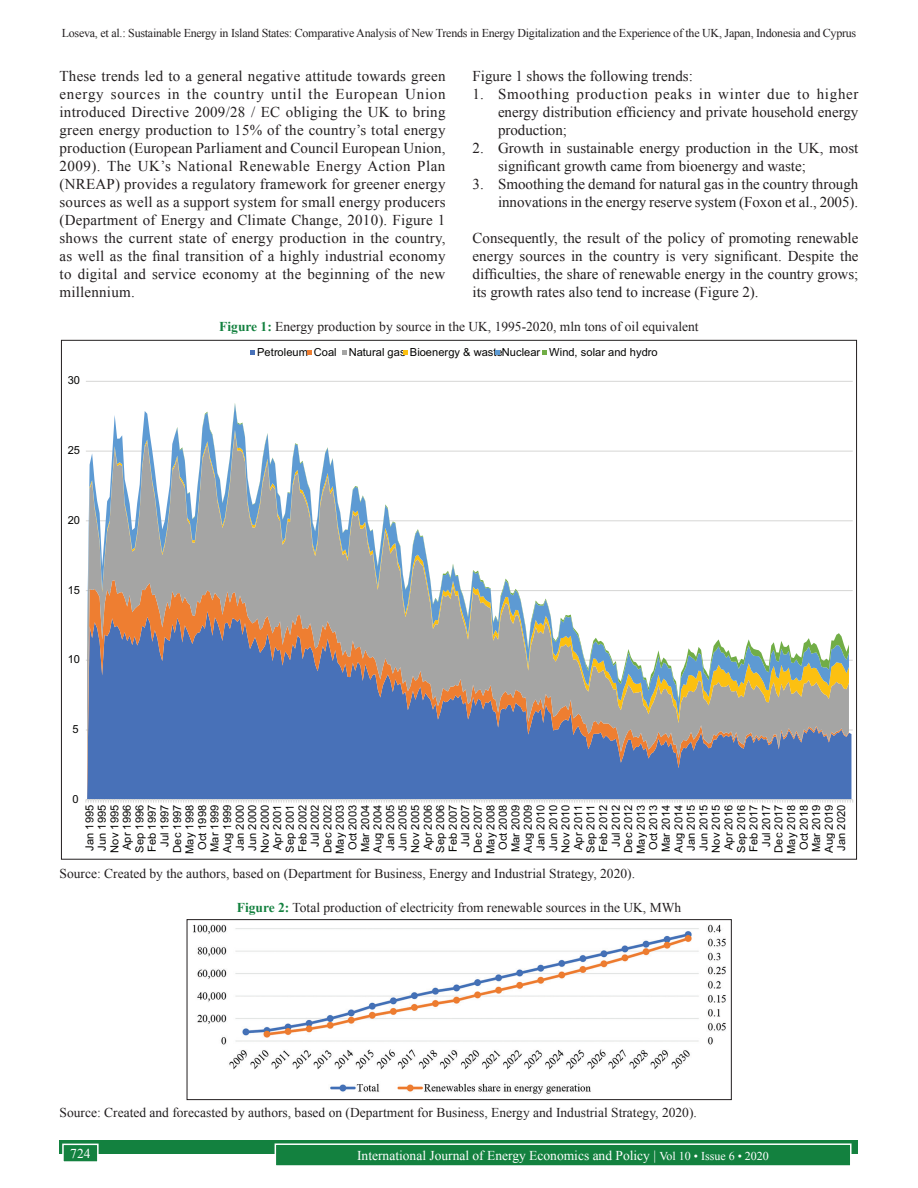
<style>
.page{position:relative;width:918px;height:1188px;background:#fff}
.page>*{position:absolute;margin:0;border:0;box-sizing:border-box;transform-origin:0 0}
.TX{font:15px/18px "Times New Roman";letter-spacing:.01em;color:#231f20;text-align:justify}
.L{font:15px/18px "Times New Roman";color:#231f20;text-align:justify}
.LL{font:15px/18px "Times New Roman";color:#231f20;text-align:right}
.TX_No_After_Space{font:15px "Times New Roman";color:#231f20}
.FGC_SRC{font:13.5px "Times New Roman";color:#231f20}
.FGC{font:13.5px "Times New Roman";color:#231f20}
.Folio{font:13.5px "Times New Roman";color:#fff}
.t1{font:12px "Times New Roman";letter-spacing:-.02em;color:#231f20}
.t2{font:11.1px/12.6px "Arial";color:#050504;text-align:right}
.s1{font-weight:700;color:#13813f}
.s2{font-size:12px}
</style>
<div class="page">
<div style="left:60px;top:1140px;width:798px;height:13px;background:#13813f"></div>
<div style="left:275px;top:1144px;width:576px;height:22px;background:#13813f"></div>
<div style="left:275px;top:1143px;width:577px;height:24px;border:2px solid #fff"></div>
<div style="left:63px;top:1144px;width:35px;height:18px;background:#13813f"></div>
<div style="left:62px;top:1144px;width:37px;height:19px;border:2px solid #fff"></div>
<img style="left:193px;top:924px;width:533px;height:170px">
<div style="left:187px;top:919px;width:545px;height:181px;border:1px solid #231f20"></div>
<hr style="left:86px;top:729px;width:767px;height:2px;background:#d9d9d8">
<hr style="left:86px;top:660px;width:767px;height:1px;background:#d9d9d8">
<hr style="left:86px;top:590px;width:767px;height:1px;background:#d9d9d8">
<hr style="left:86px;top:520px;width:767px;height:1px;background:#d9d9d8">
<hr style="left:86px;top:451px;width:767px;height:1px;background:#d9d9d8">
<hr style="left:86px;top:381px;width:767px;height:1px;background:#d9d9d8">
<div style="left:87px;top:776px;width:762px;height:23px;background:#4871b8"></div>
<svg style="left:87px;top:723px;width:762px;height:53px;background:#5776b1"></svg>
<svg style="left:87px;top:716px;width:762px;height:7px;background:#7184aa"></svg>
<svg style="left:87px;top:701px;width:762px;height:15px;background:#7a87a5"></svg>
<svg style="left:87px;top:403px;width:762px;height:298px"></svg>
<hr style="left:86px;top:799px;width:767px;height:1px;background:#d9d9d8">
<svg style="left:85px;top:800px;width:768px;height:3px"></svg>
<svg style="left:250px;top:350px;width:5px;height:5px"></svg>
<svg style="left:307px;top:350px;width:5px;height:5px"></svg>
<svg style="left:342px;top:350px;width:5px;height:5px"></svg>
<svg style="left:403px;top:350px;width:5px;height:5px"></svg>
<svg style="left:495px;top:350px;width:5px;height:5px"></svg>
<svg style="left:542px;top:350px;width:5px;height:5px"></svg>
<p class="t1" style="left:62px;top:25px;width:796px">Loseva, et al.: Sustainable Energy in Island States: Comparative Analysis of New Trends in Energy Digitalization and the Experience of the UK, Japan, Indonesia and Cyprus</p>
<p class="TX" style="left:60px;top:66px;width:388px">These trends led to a general negative attitude towards green energy sources in the country until the European Union introduced Directive 2009/28 / EC obliging the UK to bring green energy production to 15% of the country’s total energy production (European Parliament and Council European Union, 2009). The UK’s National Renewable Energy Action Plan (NREAP) provides a regulatory framework for greener energy sources as well as a support system for small energy producers (Department of Energy and Climate Change, 2010). Figure 1 shows the current state of energy production in the country, as well as the final transition of a highly industrial economy to digital and service economy at the beginning of the new millennium.</p>
<p class="TX_No_After_Space" style="left:472px;top:65px;width:222px">Figure 1 shows the following trends:</p>
<p class="L" style="left:498px;top:84px;width:362px;text-indent:-26px">1. Smoothing production peaks in winter due to higher energy distribution efficiency and private household energy production;</p>
<p class="L" style="left:498px;top:138px;width:362px;text-indent:-26px">2. Growth in sustainable energy production in the UK, most significant growth came from bioenergy and waste;</p>
<p class="LL" style="left:472px;top:174px;width:387px">3. Smoothing the demand for natural gas in the country through innovations in the energy reserve system (Foxon et al., 2005).</p>
<p class="TX" style="left:472px;top:228px;width:388px">Consequently, the result of the policy of promoting renewable energy sources in the country is very significant. Despite the difficulties, the share of renewable energy in the country grows; its growth rates also tend to increase (Figure 2).</p>
<p class="FGC" style="left:219px;top:317px;width:481px"><span class="s1">Figure 1:</span> Energy production by source in the UK, 1995-2020, mln tons of oil equivalent</p>
<p class="t2" style="left:68px;top:374px;width:14px">30</p>
<p class="t2" style="left:68px;top:444px;width:14px">25</p>
<p class="t2" style="left:68px;top:514px;width:14px">20</p>
<p class="t2" style="left:68px;top:583px;width:14px">15</p>
<p class="t2" style="left:68px;top:653px;width:14px">10</p>
<p class="t2" style="left:73px;top:723px;width:8px">5</p>
<p class="t2" style="left:73px;top:793px;width:8px">0</p>
<p class="t2" style="left:257px;top:346px;width:402px">Petroleum Coal Natural gas Bioenergy &amp; wasteNuclear Wind, solar and hydro</p>
<p class="t2" style="left:83px;top:854px;width:51px;rotate:-90deg">Jan 1995<br>Jun 1995<br>Nov 1995<br>Apr 1996<br>Sep 1996<br>Feb 1997<br>Jul 1997<br>Dec 1997<br>May 1998<br>Oct 1998<br>Mar 1999<br>Aug 1999<br>Jan 2000<br>Jun 2000<br>Nov 2000<br>Apr 2001<br>Sep 2001<br>Feb 2002<br>Jul 2002<br>Dec 2002<br>May 2003<br>Oct 2003<br>Mar 2004<br>Aug 2004<br>Jan 2005<br>Jun 2005<br>Nov 2005<br>Apr 2006<br>Sep 2006<br>Feb 2007<br>Jul 2007<br>Dec 2007<br>May 2008<br>Oct 2008<br>Mar 2009<br>Aug 2009<br>Jan 2010<br>Jun 2010<br>Nov 2010<br>Apr 2011<br>Sep 2011<br>Feb 2012<br>Jul 2012<br>Dec 2012<br>May 2013<br>Oct 2013<br>Mar 2014<br>Aug 2014<br>Jan 2015<br>Jun 2015<br>Nov 2015<br>Apr 2016<br>Sep 2016<br>Feb 2017<br>Jul 2017<br>Dec 2017<br>May 2018<br>Oct 2018<br>Mar 2019<br>Aug 2019<br>Jan 2020</p>
<p class="FGC_SRC" style="left:60px;top:864px;width:577px">Source: Created by the authors, based on (Department for Business, Energy and Industrial Strategy, 2020).</p>
<p class="FGC" style="left:237px;top:898px;width:446px"><span class="s1">Figure 2:</span> Total production of electricity from renewable sources in the UK, MWh</p>
<p class="FGC_SRC" style="left:60px;top:1103px;width:639px">Source: Created and forecasted by authors, based on (Department for Business, Energy and Industrial Strategy, 2020).</p>
<p class="Folio" style="left:70px;top:1144px;width:22px">724</p>
<p class="Folio" style="left:357px;top:1146px;width:413px">International Journal of Energy Economics and Policy | <span class="s2">Vol 10 • Issue 6 • 2020</span></p>
</div>
